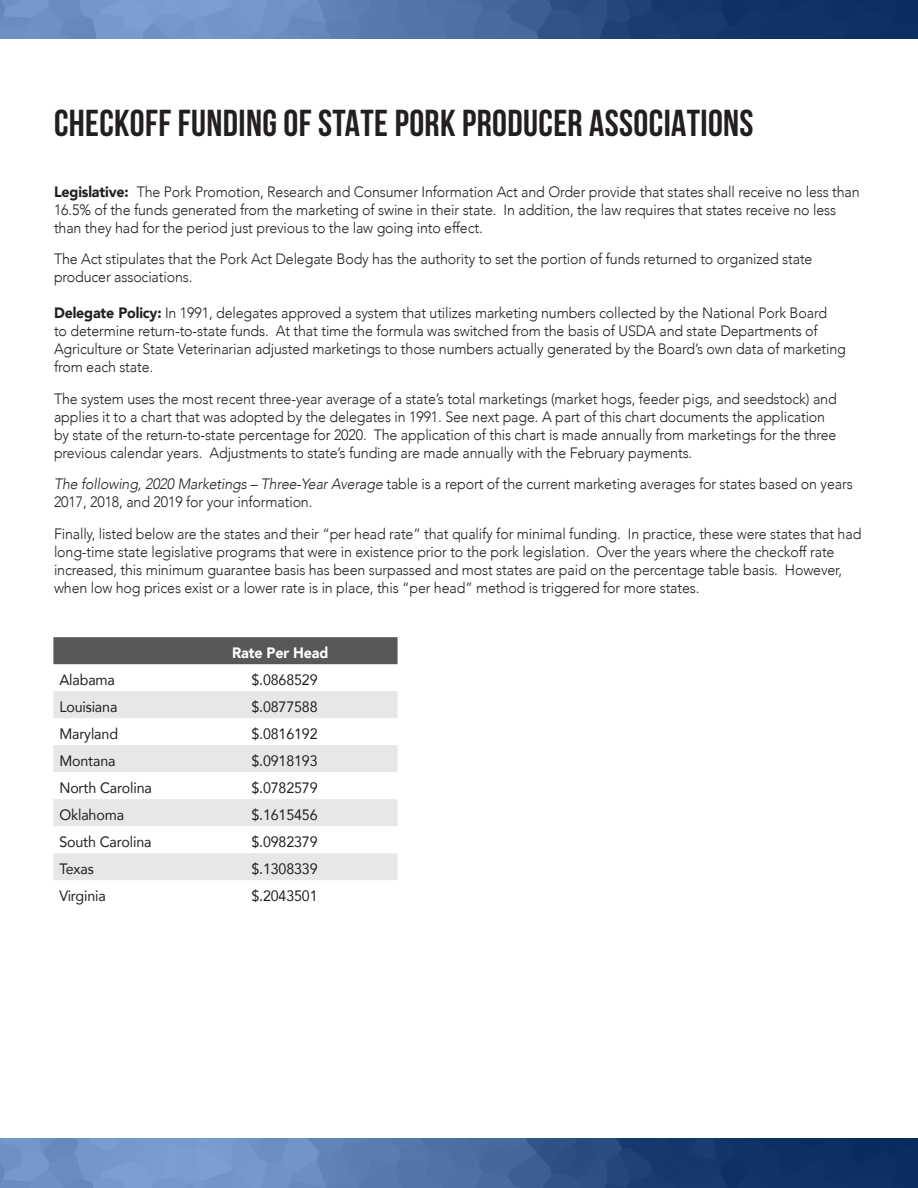
<style>
.page{position:relative;width:918px;height:1188px;background:#fff}
.page>*{position:absolute;margin:0;border:0;box-sizing:border-box;transform-origin:0 0}
.t1{font:700 37.5px "Bebas Neue";letter-spacing:.01em;color:#231f20}
.t2{font:300 15px/18px "Avenir";letter-spacing:-.01em;color:#231f20;scale:.95 1}
.t3{font:15px "Avenir";letter-spacing:-.01em;color:#231f20;scale:.95 1}
.t4{font:900 15px "Avenir";letter-spacing:-.01em;color:#fff;scale:.95 1}
.s1{font-weight:900}
.s2{font-style:italic}
</style>
<div class="page">
<img style="left:0;top:0;width:918px;height:39px">
<img style="left:0;top:1139px;width:918px;height:49px">
<div style="left:53px;top:637px;width:345px;height:27px;background:#57585a"></div>
<svg style="left:53px;top:691px;width:345px;height:189px;fill:#e6e7e9"></svg>
<p class="t1" style="left:54px;top:103px;width:701px">CHECKOFF FUNDING OF STATE PORK PRODUCER ASSOCIATIONS</p>
<p class="t2" style="left:54px;top:183px;width:850px"><span class="s1">Legislative:</span> The Pork Promotion, Research and Consumer Information Act and Order provide that states shall receive no less than<br>16.5% of the funds generated from the marketing of swine in their state. In addition, the law requires that states receive no less than they had for the period just previous to the law going into effect.</p>
<p class="t2" style="left:54px;top:250px;width:800px">The Act stipulates that the Pork Act Delegate Body has the authority to set the portion of funds returned to organized state producer associations.</p>
<p class="t2" style="left:54px;top:304px;width:835px"><span class="s1">Delegate Policy:</span> In 1991, delegates approved a system that utilizes marketing numbers collected by the National Pork Board<br>to determine return-to-state funds. At that time the formula was switched from the basis of USDA and state Departments of Agriculture or State Veterinarian adjusted marketings to those numbers actually generated by the Board’s own data of marketing from each state.</p>
<p class="t2" style="left:54px;top:390px;width:825px">The system uses the most recent three-year average of a state’s total marketings (market hogs, feeder pigs, and seedstock) and applies it to a chart that was adopted by the delegates in 1991. See next page. A part of this chart documents the application by state of the return-to-state percentage for 2020. The application of this chart is made annually from marketings for the three previous calendar years. Adjustments to state’s funding are made annually with the February payments.</p>
<p class="t2" style="left:54px;top:475px;width:842px"><span class="s2">The following, 2020 Marketings – Three-Year Average</span> table is a report of the current marketing averages for states based on years<br>2017, 2018, and 2019 for your information.</p>
<p class="t2" style="left:54px;top:525px;width:851px">Finally, listed below are the states and their “per head rate” that qualify for minimal funding. In practice, these were states that had long-time state legislative programs that were in existence prior to the pork legislation. Over the years where the checkoff rate increased, this minimum guarantee basis has been surpassed and most states are paid on the percentage table basis. However, when low hog prices exist or a lower rate is in place, this “per head” method is triggered for more states.</p>
<p class="t4" style="left:232px;top:640px;width:103px">Rate Per Head</p>
<p class="t3" style="left:59px;top:668px;width:60px">Alabama</p>
<p class="t3" style="left:251px;top:668px;width:71px">$.0868529</p>
<p class="t3" style="left:59px;top:695px;width:63px">Louisiana</p>
<p class="t3" style="left:251px;top:695px;width:71px">$.0877588</p>
<p class="t3" style="left:59px;top:722px;width:63px">Maryland</p>
<p class="t3" style="left:251px;top:722px;width:71px">$.0816192</p>
<p class="t3" style="left:59px;top:749px;width:61px">Montana</p>
<p class="t3" style="left:251px;top:749px;width:71px">$.0918193</p>
<p class="t3" style="left:59px;top:776px;width:99px">North Carolina</p>
<p class="t3" style="left:251px;top:776px;width:71px">$.0782579</p>
<p class="t3" style="left:59px;top:803px;width:70px">Oklahoma</p>
<p class="t3" style="left:251px;top:803px;width:71px">$.1615456</p>
<p class="t3" style="left:59px;top:830px;width:99px">South Carolina</p>
<p class="t3" style="left:251px;top:830px;width:71px">$.0982379</p>
<p class="t3" style="left:59px;top:857px;width:38px">Texas</p>
<p class="t3" style="left:251px;top:857px;width:71px">$.1308339</p>
<p class="t3" style="left:59px;top:884px;width:50px">Virginia</p>
<p class="t3" style="left:251px;top:884px;width:71px">$.2043501</p>
</div>
